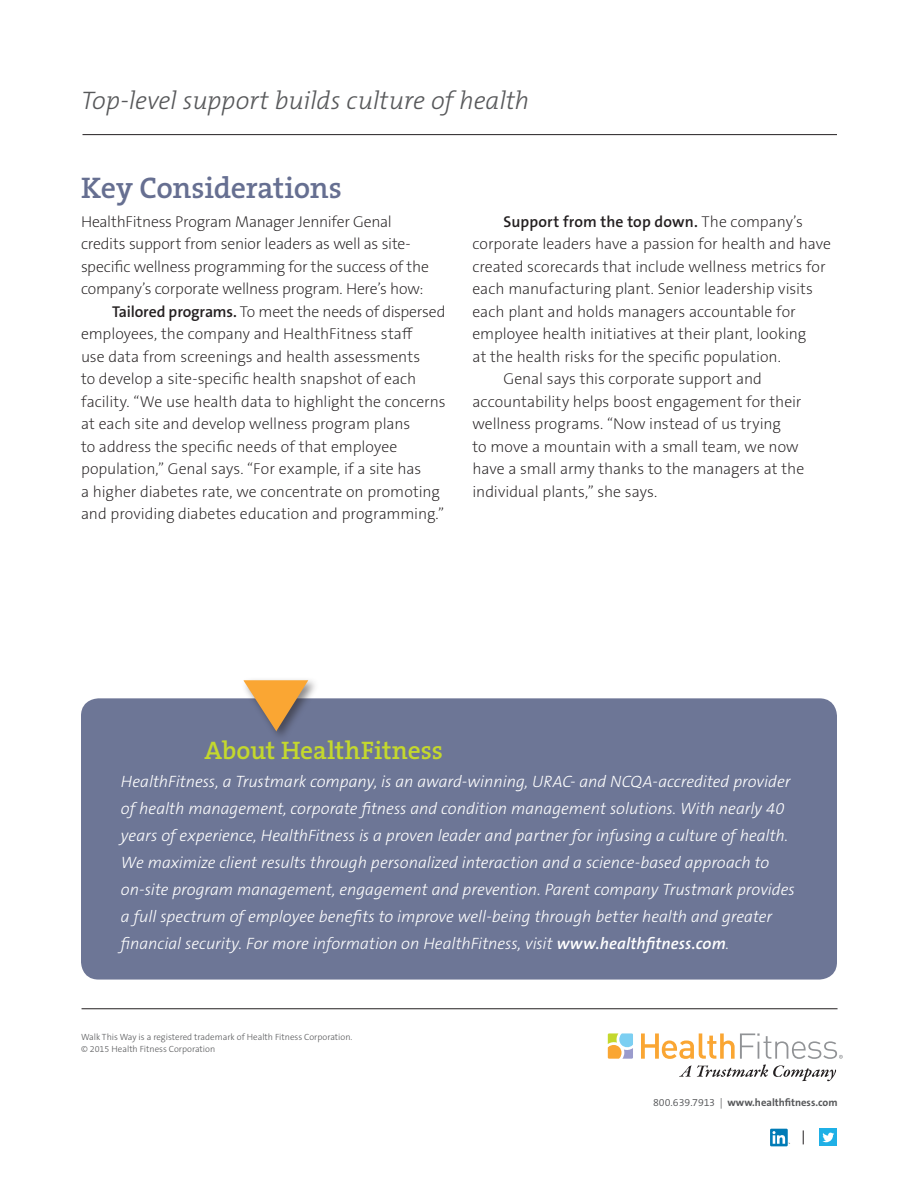
<style>
.page{position:relative;width:918px;height:1188px;background:#fff}
.page>*{position:absolute;margin:0;border:0;box-sizing:border-box;transform-origin:0 0}
.body_first_para{font:600 30px "The Serif B W6";letter-spacing:-.01em;color:#666f91}
.Head{font:italic 300 25.5px "The Mix B W3";letter-spacing:-.01em;color:#57585a}
.Callout_head{font:600 25.5px "The Serif B W6";color:#c4d82d}
.Callout_body_italic{font:italic 300 16.5px/27px "The Sans B W3";letter-spacing:-.005em;color:#fff}
.body_with_indent{font:200 15.75px/22.5px "The Sans B W2";color:#231f20}
.body_first_para-2{font:200 15.75px/22.5px "The Sans B W2";letter-spacing:-.015em;color:#231f20}
.t1{font:700 10.65px "The Sans B W7";color:#57585a}
.t2{font:300 9px/12px "The Sans B W3";color:#57585a}
.s1{font-family:"The Sans B W6";font-weight:600}
.s2{font-family:"The Sans B W4";font-weight:300}
</style>
<div class="page">
<hr style="left:82px;top:1008px;width:756px;height:1px;background:#231f20">
<svg style="left:608px;top:1033px;width:25px;height:26px"></svg>
<svg style="left:641px;top:1033px;width:202px;height:48px"></svg>
<div style="left:770px;top:1129px;width:18px;height:17px;background:#007bb6"></div>
<svg style="left:772px;top:1131px;width:18px;height:13px"></svg>
<div style="left:819px;top:1129px;width:18px;height:17px;background:#1fb0e6"></div>
<svg style="left:822px;top:1133px;width:12px;height:9px"></svg>
<svg style="left:803px;top:1130px;width:1px;height:14px"></svg>
<hr style="left:82px;top:134px;width:755px;height:1px;background:#231f20">
<div style="left:81px;top:698px;width:756px;height:282px;background:#6d7696;border-radius:18px"></div>
<div style="left:241px;top:677px;width:78px;height:66px;background:#231f20;opacity:.52"></div>
<svg style="left:244px;top:680px;width:64px;height:52px"></svg>
<p class="Head" style="left:81px;top:85px;width:450px">Top-level support builds culture of health</p>
<p class="body_first_para" style="left:81px;top:168px;width:262px">Key Considerations</p>
<p class="body_first_para-2" style="left:81px;top:210px;width:349px">HealthFitness Program Manager Jennifer Genal credits support from senior leaders as well as site&shy;specific wellness programming for the success of the company’s corporate wellness program. Here’s how:</p>
<p class="body_with_indent" style="left:81px;top:300px;width:366px;text-indent:31px"><span class="s1">Tailored programs.</span> To meet the needs of dispersed employees, the company and HealthFitness staff<br>use data from screenings and health assessments<br>to develop a site-specific health snapshot of each facility. “We use health data to highlight the concerns at each site and develop wellness program plans<br>to address the specific needs of that employee population,” Genal says. “For example, if a site has<br>a higher diabetes rate, we concentrate on promoting and providing diabetes education and programming.”</p>
<p class="body_with_indent" style="left:472px;top:210px;width:360px;text-indent:31px"><span class="s1">Support from the top down.</span> The company’s corporate leaders have a passion for health and have created scorecards that include wellness metrics for each manufacturing plant. Senior leadership visits each plant and holds managers accountable for employee health initiatives at their plant, looking<br>at the health risks for the specific population.</p>
<p class="body_with_indent" style="left:472px;top:368px;width:333px;text-indent:31px">Genal says this corporate support and accountability helps boost engagement for their wellness programs. “Now instead of us trying<br>to move a mountain with a small team, we now have a small army thanks to the managers at the individual plants,” she says.</p>
<p class="Callout_head" style="left:204px;top:734px;width:240px">About HealthFitness</p>
<p class="Callout_body_italic" style="left:121px;top:768px;width:676px">HealthFitness, a Trustmark company, is an award-winning, URAC- and NCQA-accredited provider of health management, corporate fitness and condition management solutions. With nearly 40 years of experience, HealthFitness is a proven leader and partner for infusing a culture of health.<br>We maximize client results through personalized interaction and a science-based approach to on-site program management, engagement and prevention. Parent company Trustmark provides a full spectrum of employee benefits to improve well-being through better health and greater financial security. For more information on HealthFitness, visit <span class="s1">www.healthfitness.com</span>.</p>
<p class="t2" style="left:81px;top:1031px;width:273px">Walk This Way is a registered trademark of Health Fitness Corporation. © 2015 Health Fitness Corporation</p>
<p class="t1" style="left:653px;top:1095px;width:186px"><span class="s2">800.639.7913 |</span> www.healthfitness.com</p>
</div>
